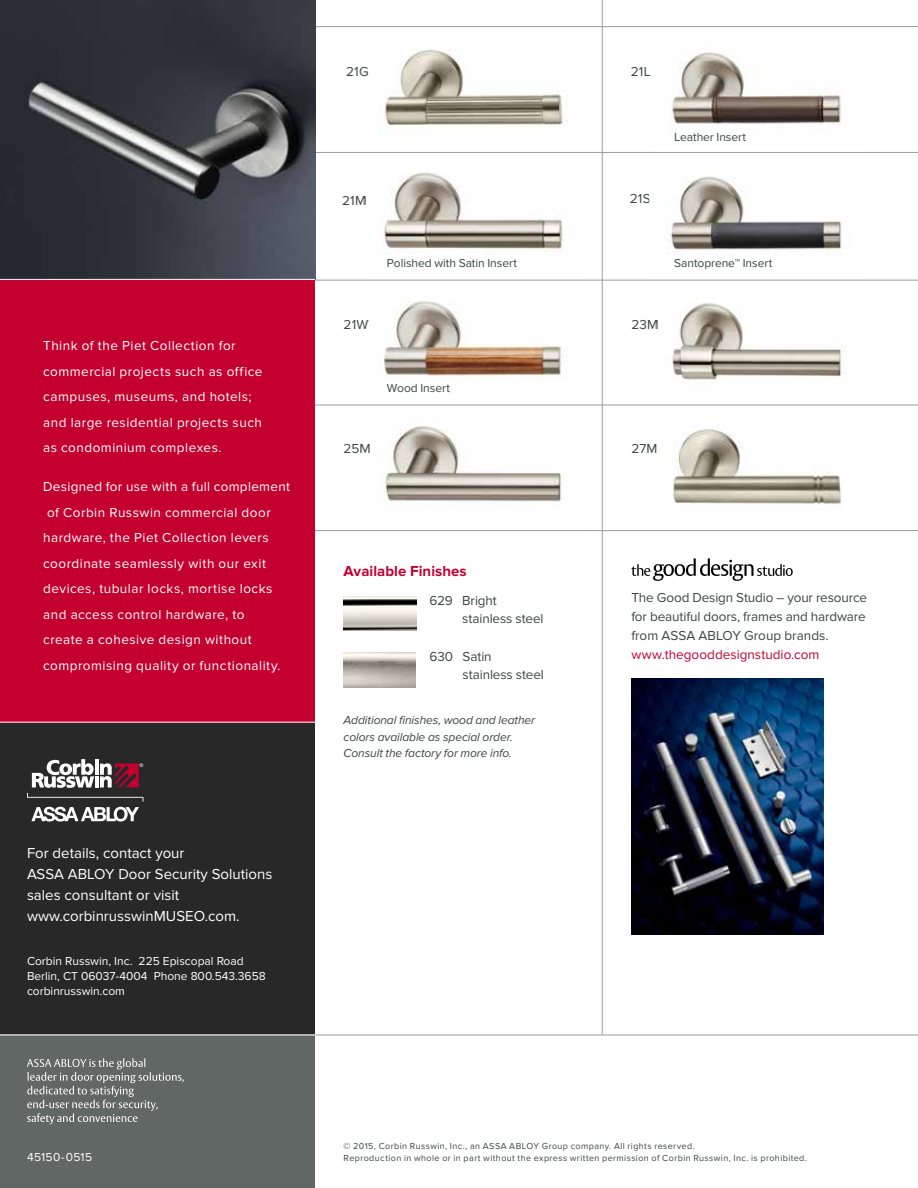
<style>
.page{position:relative;width:918px;height:1188px;background:#fff}
.page>*{position:absolute;margin:0;border:0;box-sizing:border-box;transform-origin:0 0}
.t1{font:15px/21px "Proxima Nova";color:#fff}
.t2{font:700 15px "Proxima Nova";color:#c3002f}
.t3{font:13.5px/25.5px "Proxima Nova";letter-spacing:.035em;color:#fff}
.t4{font:13.5px/18.8px "Proxima Nova";letter-spacing:-.005em;color:#3e4543}
.t5{font:13.5px "Proxima Nova";color:#c3002f}
.t6{font:italic 12px/16.5px "Proxima Nova";letter-spacing:-.005em;color:#3e4543}
.t7{font:12px/15px "Proxima Nova";color:#fff}
.t8{font:12px "Proxima Nova";letter-spacing:-.005em;color:#3e4543}
.t9{font:12px "Proxima Nova";letter-spacing:.035em;color:#fff}
.t10{font:9px "Proxima Nova";letter-spacing:.045em;color:#3e4543}
</style>
<div class="page">
<div style="left:0;top:722px;width:315px;height:314px;background:#292829"></div>
<div style="left:0;top:1035px;width:315px;height:153px;background:#616764"></div>
<hr style="left:315px;top:26px;width:603px;height:1px;background:#999d9b">
<hr style="left:315px;top:152px;width:603px;height:1px;background:#999d9b">
<hr style="left:315px;top:280px;width:603px;height:1px;background:#999d9b">
<hr style="left:315px;top:405px;width:603px;height:1px;background:#999d9b">
<hr style="left:315px;top:530px;width:603px;height:1px;background:#999d9b">
<hr style="left:602px;top:0;width:1px;height:1035px;background:#999d9b">
<svg style="left:27px;top:1058px;width:157px;height:66px"></svg>
<svg style="left:27px;top:759px;width:117px;height:63px"></svg>
<hr style="left:315px;top:1035px;width:603px;height:1px;background:#999d9b">
<img style="left:362px;top:426px;width:225px;height:105px">
<img style="left:672px;top:303px;width:171px;height:78px">
<img style="left:673px;top:428px;width:169px;height:77px">
<img style="left:384px;top:49px;width:185px;height:76px">
<img style="left:671px;top:52px;width:171px;height:72px">
<img style="left:382px;top:172px;width:182px;height:79px">
<img style="left:668px;top:176px;width:174px;height:75px">
<img style="left:384px;top:301px;width:183px;height:79px">
<hr style="left:0;top:1035px;width:315px;height:1px;background:#fff">
<svg style="left:631px;top:558px;width:162px;height:23px"></svg>
<img style="left:344px;top:597px;width:73px;height:34px">
<img style="left:344px;top:652px;width:72px;height:35px">
<div style="left:0;top:279px;width:315px;height:444px;background:#c3002f"></div>
<img style="left:0;top:0;width:315px;height:279px">
<hr style="left:0;top:279px;width:315px;height:1px;background:#fff">
<hr style="left:0;top:722px;width:315px;height:1px;background:#fff">
<img style="left:631px;top:678px;width:193px;height:257px">
<p class="t3" style="left:43px;top:333px;width:221px">Think of the Piet Collection for commercial projects such as office campuses, museums, and hotels; and large residential projects such as condominium complexes.</p>
<p class="t3" style="left:43px;top:474px;width:248px">Designed for use with a full complement of Corbin Russwin commercial door hardware, the Piet Collection levers coordinate seamlessly with our exit devices, tubular locks, mortise locks and access control hardware, to<br>create a cohesive design without compromising quality or functionality.</p>
<p class="t1" style="left:27px;top:843px;width:247px">For details, contact your<br>ASSA ABLOY Door Security Solutions sales consultant or visit www.corbinrusswinMUSEO.com.</p>
<p class="t7" style="left:27px;top:954px;width:240px">Corbin Russwin, Inc. 225 Episcopal Road<br>Berlin, CT 06037-4004 Phone 800.543.3658 corbinrusswin.com</p>
<p class="t4" style="left:346px;top:62px;width:24px">21G</p>
<p class="t4" style="left:631px;top:62px;width:21px">21L</p>
<p class="t8" style="left:674px;top:130px;width:73px">Leather Insert</p>
<p class="t4" style="left:342px;top:191px;width:25px">21M</p>
<p class="t4" style="left:630px;top:189px;width:22px">21S</p>
<p class="t8" style="left:387px;top:256px;width:131px">Polished with Satin Insert</p>
<p class="t8" style="left:674px;top:256px;width:99px">Santoprene™ Insert</p>
<p class="t4" style="left:344px;top:316px;width:26px">21W</p>
<p class="t4" style="left:631px;top:316px;width:28px">23M</p>
<p class="t8" style="left:387px;top:381px;width:64px">Wood Insert</p>
<p class="t4" style="left:344px;top:439px;width:28px">25M</p>
<p class="t4" style="left:631px;top:439px;width:27px">27M</p>
<p class="t2" style="left:344px;top:562px;width:125px">Available Finishes</p>
<p class="t4" style="left:462px;top:591px;width:83px;text-indent:-33px">629 Bright stainless steel</p>
<p class="t4" style="left:463px;top:647px;width:83px;text-indent:-33px">630 Satin stainless steel</p>
<p class="t6" style="left:344px;top:712px;width:193px">Additional finishes, wood and leather colors available as special order.<br>Consult the factory for more info.</p>
<p class="t4" style="left:631px;top:589px;width:237px;text-align:justify">The Good Design Studio – your resource for beautiful doors, frames and hardware from ASSA ABLOY Group brands.</p>
<p class="t5" style="left:631px;top:646px;width:189px">www.thegooddesignstudio.com</p>
<p class="t10" style="left:344px;top:1141px;width:353px">© 2015, Corbin Russwin, Inc., an ASSA ABLOY Group company. All rights reserved.</p>
<p class="t9" style="left:27px;top:1150px;width:67px">45150-0515</p>
<p class="t10" style="left:344px;top:1153px;width:465px">Reproduction in whole or in part without the express written permission of Corbin Russwin, Inc. is prohibited.</p>
</div>
